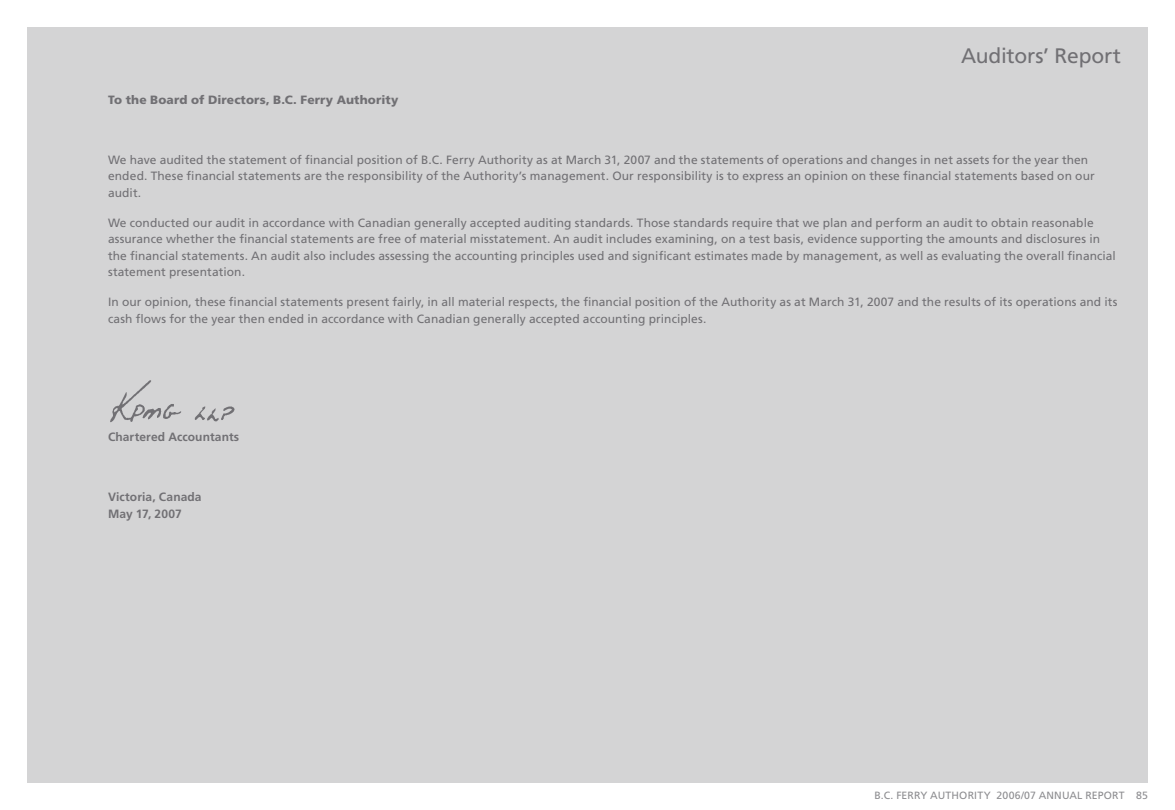
<style>
.page{position:relative;width:1175px;height:810px;background:#fff}
.page>*{position:absolute;margin:0;border:0;box-sizing:border-box;transform-origin:0 0}
.t1{font:21px "Frutiger";letter-spacing:-.01em;color:#717074}
.t2{font:12px/16.5px "Frutiger";letter-spacing:.005em;color:#717074}
.t3{font:700 12px/16.5px "Frutiger";letter-spacing:.01em;color:#717074}
.t4{font:900 12px "Frutiger";letter-spacing:.01em;color:#717074}
.t5{font:10.5px "Frutiger";letter-spacing:.015em;color:#8d8d90}
</style>
<div class="page">
<div style="left:27px;top:27px;width:1121px;height:756px;background:#d4d4d5"></div>
<img style="left:110px;top:380px;width:125px;height:43px">
<p class="t4" style="left:108px;top:92px;width:292px">To the Board of Directors, B.C. Ferry Authority</p>
<h1 class="t1" style="left:961px;top:43px;width:161px">Auditors’ Report</h1>
<p class="t2" style="left:108px;top:151px;width:988px">We have audited the statement of financial position of B.C. Ferry Authority as at March 31, 2007 and the statements of operations and changes in net assets for the year then ended. These financial statements are the responsibility of the Authority’s management. Our responsibility is to express an opinion on these financial statements based on our audit.</p>
<p class="t2" style="left:108px;top:214px;width:1009px">We conducted our audit in accordance with Canadian generally accepted auditing standards. Those standards require that we plan and perform an audit to obtain reasonable assurance whether the financial statements are free of material misstatement. An audit includes examining, on a test basis, evidence supporting the amounts and disclosures in the financial statements. An audit also includes assessing the accounting principles used and significant estimates made by management, as well as evaluating the overall financial statement presentation.</p>
<p class="t2" style="left:108px;top:294px;width:1011px">In our opinion, these financial statements present fairly, in all material respects, the financial position of the Authority as at March 31, 2007 and the results of its operations and its cash flows for the year then ended in accordance with Canadian generally accepted accounting principles.</p>
<p class="t3" style="left:108px;top:429px;width:133px">Chartered Accountants</p>
<p class="t3" style="left:108px;top:489px;width:95px">Victoria, Canada<br>May 17, 2007</p>
<p class="t5" style="left:874px;top:789px;width:275px">B.C. FERRY AUTHORITY 2006/07 ANNUAL REPORT 85</p>
</div>
